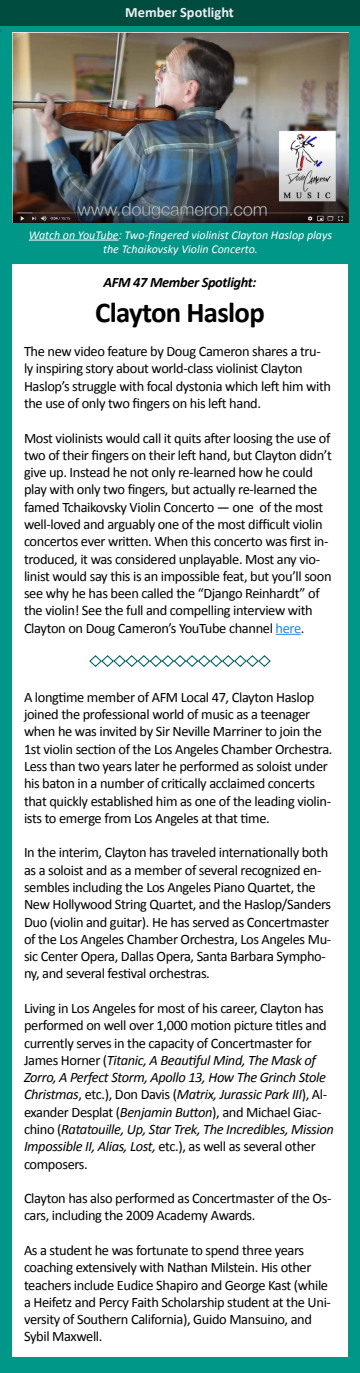
<style>
.page{position:relative;width:360px;height:1373px;background:#fff}
.page>*{position:absolute;margin:0;border:0;box-sizing:border-box;transform-origin:0 0}
.t1{font:700 28.8px "Calibri";letter-spacing:-.025em;color:#000}
.t2{font:14.4px/17.3px "Calibri";letter-spacing:-.025em;color:#000}
.t3{font:italic 700 14.4px "Calibri";letter-spacing:-.025em;color:#000}
.t4{font:700 14.24px "Calibri";color:#eceff1}
.t5{font:italic 12px/14.4px "Calibri";color:#fff;text-align:center}
.t6{font:5.64px "Minion Pro";color:#000}
.s1{color:#1e88e5}
.s2{font-style:italic}
</style>
<div class="page">
<div style="left:0;top:0;width:360px;height:26px;background:#004d40"></div>
<div style="left:0;top:26px;width:360px;height:1346px;background:#009688"></div>
<div style="left:12px;top:264px;width:336px;height:1092px;background:#fff"></div>
<svg style="left:276px;top:634px;width:25px;height:1px"></svg>
<img style="left:12px;top:33px;width:336px;height:189px">
<hr style="left:29px;top:240px;width:90px;height:1px;background:#fff">
<svg style="left:89px;top:655px;width:182px;height:12px"></svg>
<p class="t6" style="left:0;top:25px;width:3px">,</p>
<p class="t4" style="left:125px;top:4px;width:110px">Member Spotlight</p>
<p class="t5" style="left:29px;top:227px;width:305px">Watch on YouTube: Two-fingered violinist Clayton Haslop plays the Tchaikovsky Violin Concerto.</p>
<p class="t3" style="left:104px;top:273px;width:154px">AFM 47 Member Spotlight:</p>
<h1 class="t1" style="left:95px;top:293px;width:171px">Clayton Haslop</h1>
<p class="t2" style="left:24px;top:343px;width:309px">The new video feature by Doug Cameron shares a tru&shy;ly inspiring story about world-class violinist Clayton Haslop’s struggle with focal dystonia which left him with the use of only two fingers on his left hand.</p>
<p class="t2" style="left:24px;top:429px;width:309px">Most violinists would call it quits after loosing the use of two of their fingers on their left hand, but Clayton didn’t give up. Instead he not only re-learned how he could play with only two fingers, but actually re-learned the famed Tchaikovsky Violin Concerto — one of the most well-loved and arguably one of the most difficult violin concertos ever written. When this concerto was first in&shy;troduced, it was considered unplayable. Most any vio&shy;linist would say this is an impossible feat, but you’ll soon see why he has been called the “Django Reinhardt” of the violin! See the full and compelling interview with Clayton on Doug Cameron’s YouTube channel <span class="s1">here</span>.</p>
<p class="t2" style="left:24px;top:688px;width:310px">A longtime member of AFM Local 47, Clayton Haslop joined the professional world of music as a teenager when he was invited by Sir Neville Marriner to join the 1st violin section of the Los Angeles Chamber Orchestra.<br>Less than two years later he performed as soloist under his baton in a number of critically acclaimed concerts that quickly established him as one of the leading violin&shy;ists to emerge from Los Angeles at that time.</p>
<p class="t2" style="left:24px;top:844px;width:309px">In the interim, Clayton has traveled internationally both as a soloist and as a member of several recognized en&shy;sembles including the Los Angeles Piano Quartet, the New Hollywood String Quartet, and the Haslop/Sanders Duo (violin and guitar). He has served as Concertmaster of the Los Angeles Chamber Orchestra, Los Angeles Mu&shy;sic Center Opera, Dallas Opera, Santa Barbara Sympho&shy;ny, and several festival orchestras.</p>
<p class="t2" style="left:24px;top:999px;width:311px">Living in Los Angeles for most of his career, Clayton has performed on well over 1,000 motion picture titles and currently serves in the capacity of Concertmaster for James Horner (<span class="s2">Titanic, A Beautiful Mind, The Mask of Zorro, A Perfect Storm, Apollo 13, How The Grinch Stole Christmas</span>, etc.), Don Davis (<span class="s2">Matrix, Jurassic Park III</span>), Al&shy;exander Desplat (<span class="s2">Benjamin Button</span>), and Michael Giac&shy;chino (<span class="s2">Ratatouille, Up, Star Trek, The Incredibles, Mission Impossible II, Alias, Lost,</span> etc.), as well as several other composers.</p>
<p class="t2" style="left:24px;top:1189px;width:309px">Clayton has also performed as Concertmaster of the Os&shy;cars, including the 2009 Academy Awards.</p>
<p class="t2" style="left:24px;top:1241px;width:309px">As a student he was fortunate to spend three years coaching extensively with Nathan Milstein. His other teachers include Eudice Shapiro and George Kast (while a Heifetz and Percy Faith Scholarship student at the Uni&shy;versity of Southern California), Guido Mansuino, and Sybil Maxwell.</p>
</div>
